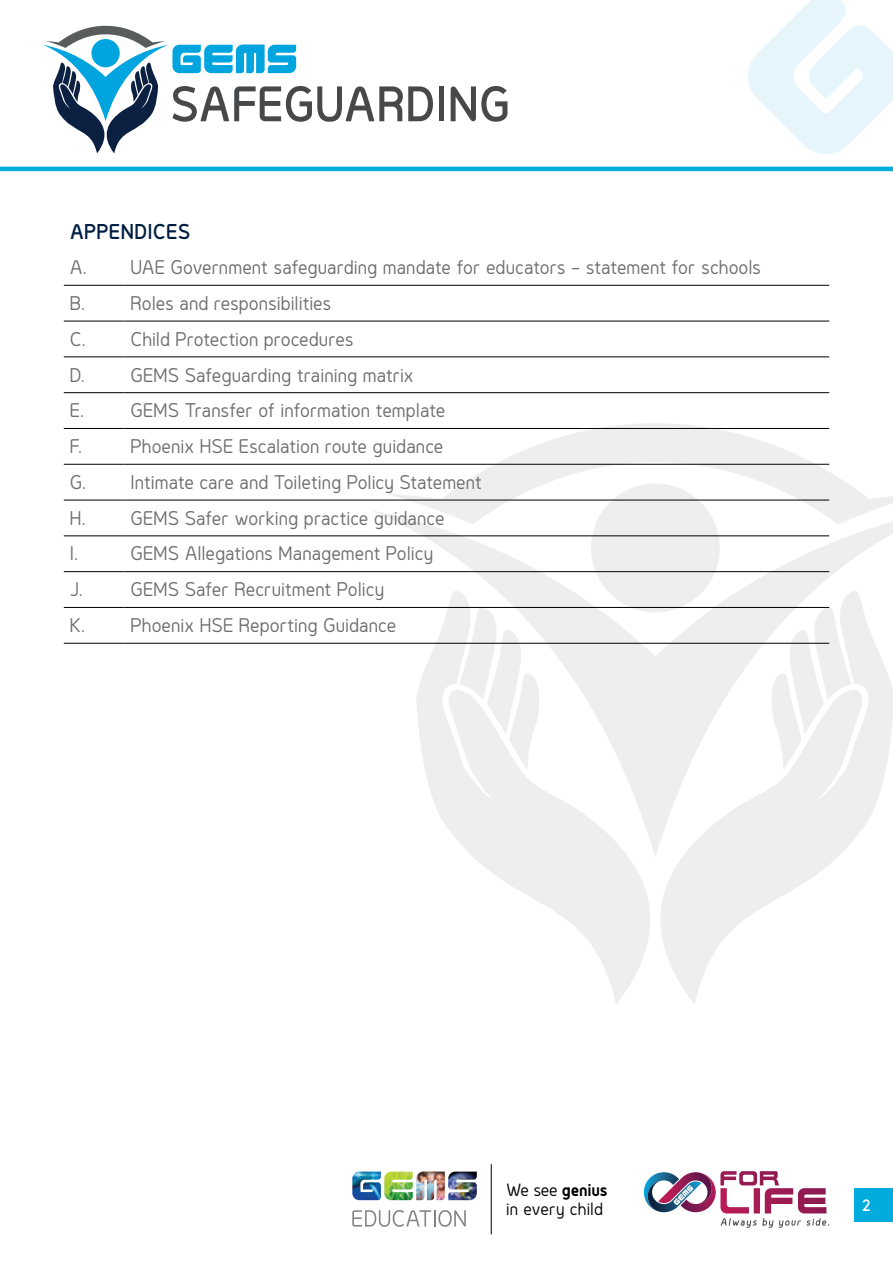
<style>
.page{position:relative;width:893px;height:1263px;background:#fff}
.page>*{position:absolute;margin:0;border:0;box-sizing:border-box;transform-origin:0 0}
.t1{font:600 19.5px "Genius";letter-spacing:.005em;color:#001e42}
.t2{font:18px "Genius";color:#6d6e71}
.t3{font:16.05px/19.2px "Genius";letter-spacing:.01em;color:#000}
.t4{font:600 15px "Genius";color:#fff}
.s1{font-weight:700}
</style>
<div class="page">
<div style="left:439px;top:86px;width:5px;height:35px;background:#46484a"></div>
<svg style="left:451px;top:86px;width:56px;height:36px"></svg>
<svg style="left:43px;top:26px;width:390px;height:127px"></svg>
<hr style="left:0;top:167px;width:893px;height:4px;background:#00abde">
<svg style="left:384px;top:423px;width:509px;height:87px"></svg>
<svg style="left:370px;top:510px;width:523px;height:133px"></svg>
<svg style="left:414px;top:589px;width:218px;height:415px;fill:#f3f3f3"></svg>
<svg style="left:632px;top:589px;width:261px;height:415px;fill:#eeeeef"></svg>
<svg style="left:748px;top:0;width:145px;height:154px"></svg>
<div style="left:854px;top:1188px;width:39px;height:34px;background:#00abde"></div>
<img style="left:352px;top:1171px;width:29px;height:29px">
<img style="left:448px;top:1171px;width:29px;height:29px">
<img style="left:416px;top:1175px;width:29px;height:25px">
<svg style="left:416px;top:1181px;width:20px;height:19px"></svg>
<svg style="left:417px;top:1171px;width:28px;height:4px"></svg>
<svg style="left:352px;top:1210px;width:114px;height:17px"></svg>
<img style="left:384px;top:1171px;width:29px;height:29px">
<hr style="left:491px;top:1164px;width:1px;height:70px;background:#000">
<svg style="left:644px;top:1171px;width:185px;height:57px"></svg>
<hr style="left:64px;top:285px;width:61px;height:1px;background:#000">
<hr style="left:125px;top:285px;width:704px;height:1px;background:#000">
<hr style="left:64px;top:321px;width:61px;height:1px;background:#000">
<hr style="left:125px;top:321px;width:704px;height:1px;background:#000">
<hr style="left:64px;top:357px;width:61px;height:1px;background:#000">
<hr style="left:125px;top:357px;width:704px;height:1px;background:#000">
<hr style="left:64px;top:392px;width:61px;height:1px;background:#000">
<hr style="left:125px;top:392px;width:704px;height:1px;background:#000">
<hr style="left:64px;top:428px;width:61px;height:1px;background:#000">
<hr style="left:125px;top:428px;width:704px;height:1px;background:#000">
<hr style="left:64px;top:464px;width:61px;height:1px;background:#000">
<hr style="left:125px;top:464px;width:704px;height:1px;background:#000">
<hr style="left:64px;top:500px;width:61px;height:1px;background:#000">
<hr style="left:125px;top:500px;width:704px;height:1px;background:#000">
<hr style="left:64px;top:536px;width:61px;height:1px;background:#000">
<hr style="left:125px;top:536px;width:704px;height:1px;background:#000">
<hr style="left:64px;top:571px;width:61px;height:1px;background:#000">
<hr style="left:125px;top:571px;width:704px;height:1px;background:#000">
<hr style="left:64px;top:607px;width:61px;height:1px;background:#000">
<hr style="left:125px;top:607px;width:704px;height:1px;background:#000">
<hr style="left:64px;top:643px;width:61px;height:1px;background:#000">
<hr style="left:125px;top:643px;width:704px;height:1px;background:#000">
<p class="t1" style="left:70px;top:219px;width:122px">APPENDICES</p>
<p class="t2" style="left:70px;top:256px;width:19px">A.</p>
<p class="t2" style="left:131px;top:256px;width:632px">UAE Government safeguarding mandate for educators – statement for schools</p>
<p class="t2" style="left:70px;top:292px;width:17px">B.</p>
<p class="t2" style="left:131px;top:292px;width:203px">Roles and responsibilities</p>
<p class="t2" style="left:70px;top:328px;width:17px">C.</p>
<p class="t2" style="left:131px;top:328px;width:225px">Child Protection procedures</p>
<p class="t2" style="left:70px;top:364px;width:17px">D.</p>
<p class="t2" style="left:131px;top:364px;width:285px">GEMS Safeguarding training matrix</p>
<p class="t2" style="left:70px;top:399px;width:16px">E.</p>
<p class="t2" style="left:131px;top:399px;width:316px">GEMS Transfer of information template</p>
<p class="t2" style="left:70px;top:435px;width:14px">F.</p>
<p class="t2" style="left:131px;top:435px;width:314px">Phoenix HSE Escalation route guidance</p>
<p class="t2" style="left:70px;top:471px;width:18px">G.</p>
<p class="t2" style="left:131px;top:471px;width:353px">Intimate care and Toileting Policy Statement</p>
<p class="t2" style="left:70px;top:507px;width:17px">H.</p>
<p class="t2" style="left:131px;top:507px;width:316px">GEMS Safer working practice guidance</p>
<p class="t2" style="left:70px;top:542px;width:10px">I.</p>
<p class="t2" style="left:131px;top:542px;width:304px">GEMS Allegations Management Policy</p>
<p class="t2" style="left:70px;top:578px;width:14px">J.</p>
<p class="t2" style="left:131px;top:578px;width:255px">GEMS Safer Recruitment Policy</p>
<p class="t2" style="left:70px;top:614px;width:17px">K.</p>
<p class="t2" style="left:131px;top:614px;width:267px">Phoenix HSE Reporting Guidance</p>
<p class="t3" style="left:506px;top:1180px;width:103px">We see <span class="s1">genius </span>in every child</p>
<p class="t4" style="left:862px;top:1195px;width:10px">2</p>
</div>
